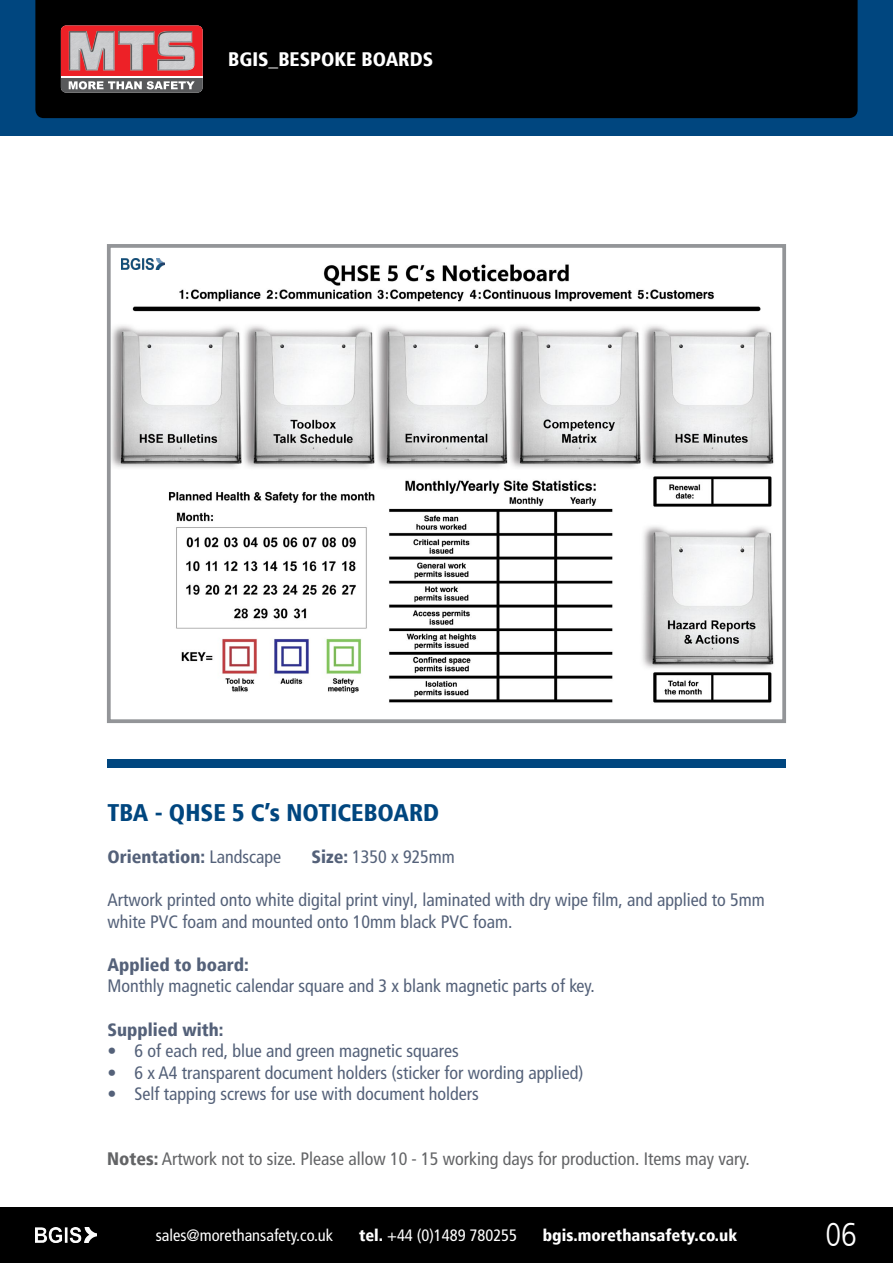
<style>
.page{position:relative;width:893px;height:1263px;background:#fff}
.page>*{position:absolute;margin:0;border:0;box-sizing:border-box;transform-origin:0 0}
.t1{font:300 condensed 33px "Frutiger LT";color:#fff}
.t2{font:900 condensed 24px "Frutiger";color:#00467f}
.t3{font:900 condensed 19.5px "Frutiger";color:#fff}
.t4{font:condensed 18px/21.6px "Frutiger LT";color:#546179}
.t5{font:condensed 18px "Frutiger LT";color:#636466}
.t6{font:900 condensed 18px "Frutiger LT";color:#546179}
.t7{font:condensed 16.5px "Frutiger LT";color:#fff}
.t8{font:900 condensed 16.5px "Frutiger";color:#fff}
.s1{font-weight:400}
.s2{font-weight:900}
.s3{font-family:"Frutiger";font-weight:900}
</style>
<div class="page">
<div style="left:0;top:0;width:893px;height:136px;background:#00467f"></div>
<div style="left:35px;top:0;width:823px;height:118px;background:#000"></div>
<svg style="left:61px;top:26px;width:142px;height:67px;background:#b95255"></svg>
<img style="left:118px;top:31px;width:37px;height:40px">
<img style="left:157px;top:31px;width:38px;height:40px">
<img style="left:69px;top:31px;width:46px;height:40px">
<hr style="left:61px;top:76px;width:142px;height:2px;background:#fff">
<div style="left:0;top:1208px;width:893px;height:55px;background:#000"></div>
<img style="left:36px;top:1228px;width:61px;height:15px">
<div style="left:108px;top:759px;width:678px;height:9px;background:#00467f"></div>
<img style="left:112px;top:258px;width:662px;height:445px">
<div style="left:107px;top:244px;width:679px;height:479px;border:4px solid #939598"></div>
<img style="left:122px;top:259px;width:42px;height:10px">
<p class="t3" style="left:228px;top:48px;width:207px">BGIS_BESPOKE BOARDS</p>
<h2 class="t2" style="left:108px;top:799px;width:333px">TBA - QHSE 5 C’s NOTICEBOARD</h2>
<p class="t6" style="left:108px;top:846px;width:175px">Orientation: <span class="s1">Landscape</span></p>
<p class="t4" style="left:311px;top:846px;width:145px"><span class="s2">Size:</span> 1350 x 925mm</p>
<p class="t4" style="left:108px;top:889px;width:659px">Artwork printed onto white digital print vinyl, laminated with dry wipe film, and applied to 5mm white PVC foam and mounted onto 10mm black PVC foam.</p>
<p class="t6" style="left:108px;top:954px;width:143px">Applied to board:</p>
<p class="t4" style="left:108px;top:975px;width:489px">Monthly magnetic calendar square and 3 x blank magnetic parts of key.</p>
<p class="t6" style="left:108px;top:1018px;width:118px">Supplied with:</p>
<p class="t4" style="left:108px;top:1040px;width:353px">• 6 of each red, blue and green magnetic squares</p>
<p class="t4" style="left:108px;top:1062px;width:478px">• 6 x A4 transparent document holders (sticker for wording applied)</p>
<p class="t4" style="left:108px;top:1083px;width:373px">• Self tapping screws for use with document holders</p>
<p class="t5" style="left:107px;top:1148px;width:644px"><span class="s2">Notes:</span> Artwork not to size. Please allow 10 - 15 working days for production. Items may vary.</p>
<p class="t7" style="left:156px;top:1226px;width:179px">sales@morethansafety.co.uk</p>
<p class="t7" style="left:359px;top:1226px;width:160px"><span class="s3">tel.</span> +44 (0)1489 780255</p>
<p class="t8" style="left:543px;top:1225px;width:196px">bgis.morethansafety.co.uk</p>
<h1 class="t1" style="left:825px;top:1216px;width:33px">06</h1>
</div>
